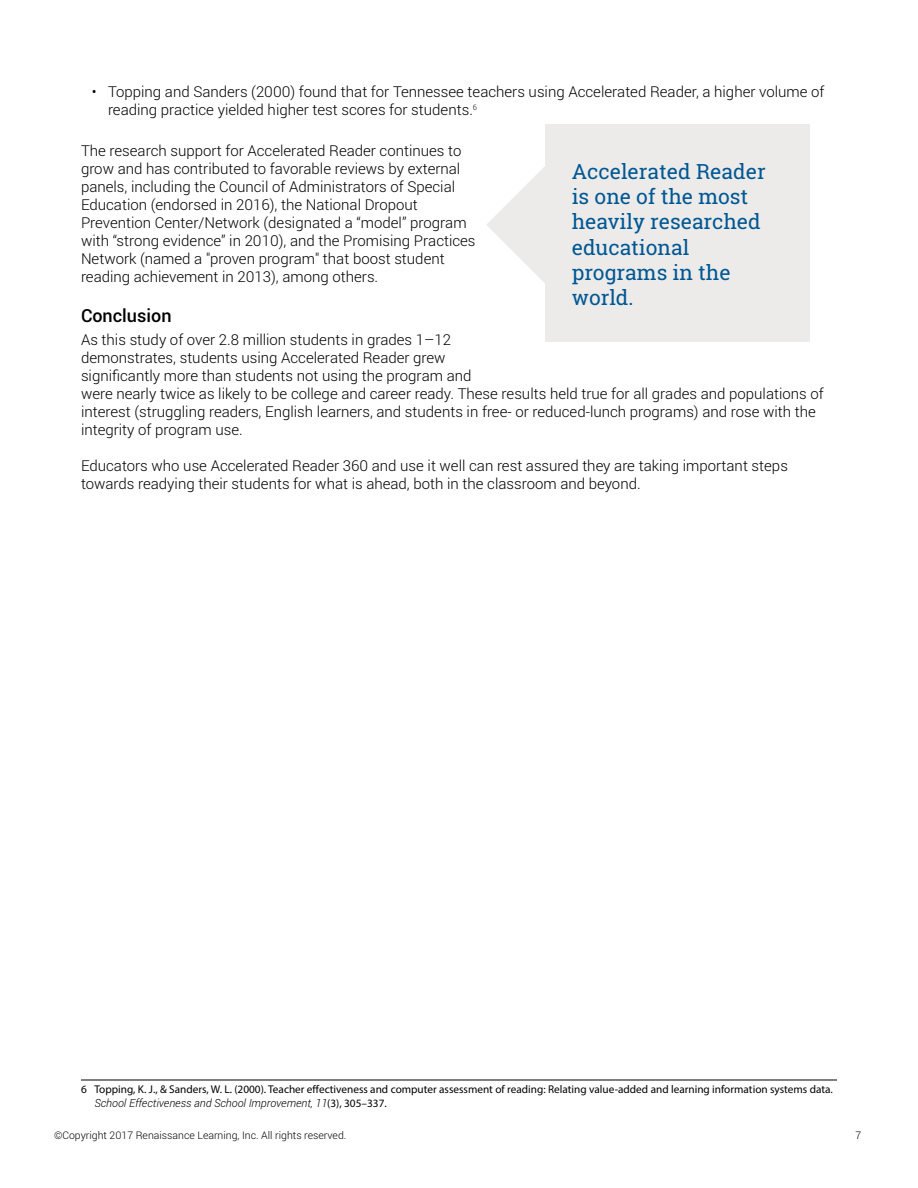
<style>
.page{position:relative;width:918px;height:1188px;background:#fff}
.page>*{position:absolute;margin:0;border:0;box-sizing:border-box;transform-origin:0 0}
.t1{font:21px/25.2px "Roboto Slab";color:#005793}
.t2{font:500 18px "Roboto";color:#000}
.t3{font:300 15px/18px "Roboto";color:#000}
.t4{font:11.25px "Myriad Pro";color:#000}
.t5{font:italic 300 11.25px "Roboto";color:#000}
.t6{font:300 10.5px "Roboto";color:#000}
.s1{font-family:"Myriad Pro";font-weight:400;font-style:normal}
</style>
<div class="page">
<hr style="left:81px;top:1080px;width:756px;height:1px;background:#000">
<svg style="left:487px;top:167px;width:58px;height:116px"></svg>
<div style="left:545px;top:124px;width:264px;height:217px;background:#ecebea"></div>
<p class="t3" style="left:108px;top:82px;width:718px;text-indent:-16px">• Topping and Sanders (2000) found that for Tennessee teachers using Accelerated Reader, a higher volume of reading practice yielded higher test scores for students.<sup>6</sup></p>
<p class="t3" style="left:81px;top:141px;width:396px">The research support for Accelerated Reader continues to grow and has contributed to favorable reviews by external panels, including the Council of Administrators of Special Education (endorsed in 2016), the National Dropout Prevention Center/Network (designated a “model” program with “strong evidence” in 2010), and the Promising Practices Network (named a "proven program" that boost student reading achievement in 2013), among others.</p>
<p class="t2" style="left:81px;top:303px;width:92px">Conclusion</p>
<p class="t3" style="left:81px;top:330px;width:744px">As this study of over 2.8 million students in grades 1–12<br>demonstrates, students using Accelerated Reader grew<br>significantly more than students not using the program and<br>were nearly twice as likely to be college and career ready. These results held true for all grades and populations of interest (struggling readers, English learners, and students in free- or reduced-lunch programs) and rose with the integrity of program use.</p>
<p class="t3" style="left:81px;top:456px;width:708px">Educators who use Accelerated Reader 360 and use it well can rest assured they are taking important steps towards readying their students for what is ahead, both in the classroom and beyond.</p>
<h1 class="t1" style="left:572px;top:159px;width:195px">Accelerated Reader is one of the most heavily researched educational programs in the world.</h1>
<p class="t4" style="left:81px;top:1083px;width:753px">6 Topping, K. J., &amp; Sanders, W. L. (2000). Teacher effectiveness and computer assessment of reading: Relating value-added and learning information systems data.</p>
<p class="t5" style="left:94px;top:1095px;width:294px">School Effectiveness and School Improvement, 11<span class="s1">(3), 305–337.</span></p>
<p class="t6" style="left:54px;top:1128px;width:294px">©Copyright 2017 Renaissance Learning, Inc. All rights reserved.</p>
<p class="t6" style="left:856px;top:1128px;width:7px">7</p>
</div>
